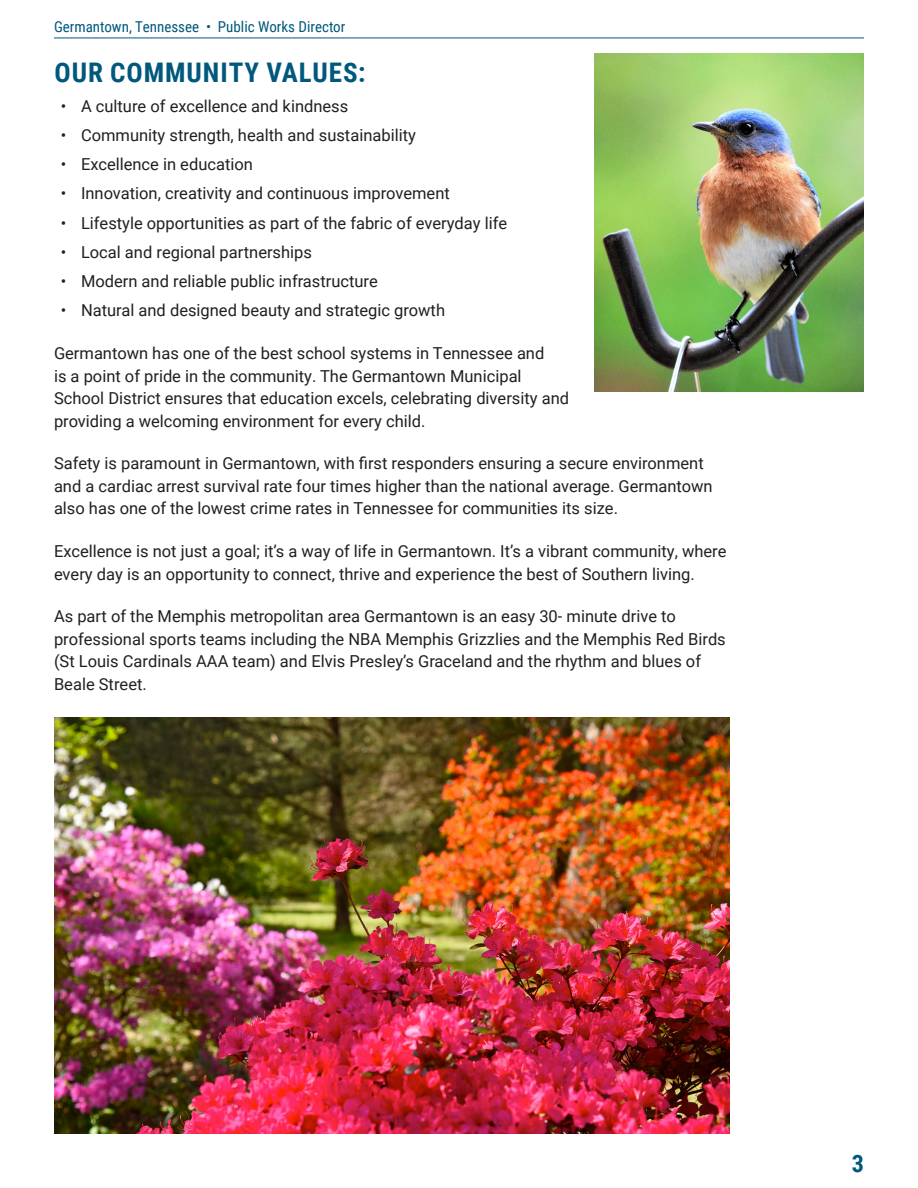
<style>
.page{position:relative;width:918px;height:1188px;background:#fff}
.page>*{position:absolute;margin:0;border:0;box-sizing:border-box;transform-origin:0 0}
.Header1{font:700 27px "Roboto Condensed";letter-spacing:.035em;color:#00587c}
.Header1-2{font:700 24px "Roboto Condensed";color:#00587c}
.Text_11{font:16.5px/22.5px "Roboto";color:#231f20}
.Header1-3{font:15px "Roboto Condensed";color:#00587c}
</style>
<div class="page">
<img style="left:594px;top:54px;width:270px;height:337px">
<img style="left:54px;top:717px;width:675px;height:417px">
<hr style="left:54px;top:38px;width:810px;height:1px;background:#00587c">
<p class="Header1-3" style="left:54px;top:16px;width:293px">Germantown, Tennessee • Public Works Director</p>
<p class="Header1" style="left:54px;top:54px;width:313px">OUR COMMUNITY VALUES:</p>
<p class="Text_11" style="left:61px;top:94px;width:289px">• A culture of excellence and kindness</p>
<p class="Text_11" style="left:61px;top:123px;width:357px">• Community strength, health and sustainability</p>
<p class="Text_11" style="left:61px;top:152px;width:194px">• Excellence in education</p>
<p class="Text_11" style="left:61px;top:182px;width:391px">• Innovation, creativity and continuous improvement</p>
<p class="Text_11" style="left:61px;top:211px;width:448px">• Lifestyle opportunities as part of the fabric of everyday life</p>
<p class="Text_11" style="left:61px;top:240px;width:253px">• Local and regional partnerships</p>
<p class="Text_11" style="left:61px;top:269px;width:319px">• Modern and reliable public infrastructure</p>
<p class="Text_11" style="left:61px;top:299px;width:386px">• Natural and designed beauty and strategic growth</p>
<p class="Text_11" style="left:54px;top:341px;width:517px">Germantown has one of the best school systems in Tennessee and<br>is a point of pride in the community. The Germantown Municipal School District ensures that education excels, celebrating diversity and providing a welcoming environment for every child.</p>
<p class="Text_11" style="left:54px;top:452px;width:660px">Safety is paramount in Germantown, with first responders ensuring a secure environment and a cardiac arrest survival rate four times higher than the national average. Germantown also has one of the lowest crime rates in Tennessee for communities its size.</p>
<p class="Text_11" style="left:54px;top:539px;width:674px">Excellence is not just a goal; it’s a way of life in Germantown. It’s a vibrant community, where every day is an opportunity to connect, thrive and experience the best of Southern living.</p>
<p class="Text_11" style="left:54px;top:605px;width:673px">As part of the Memphis metropolitan area Germantown is an easy 30- minute drive to professional sports teams including the NBA Memphis Grizzlies and the Memphis Red Birds (St Louis Cardinals AAA team) and Elvis Presley’s Graceland and the rhythm and blues of Beale Street.</p>
<p class="Header1-2" style="left:852px;top:1147px;width:14px">3</p>
</div>
